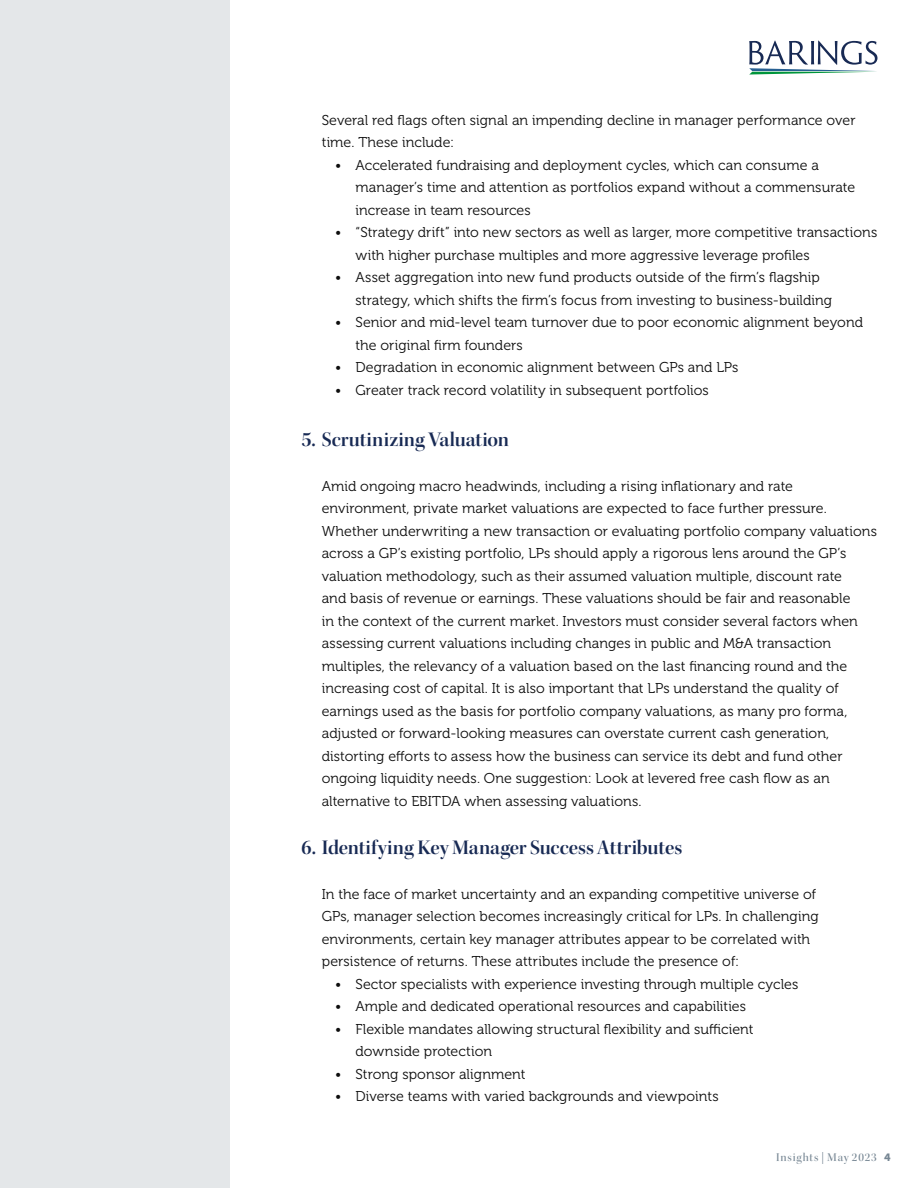
<style>
.page{position:relative;width:918px;height:1188px;background:#fff}
.page>*{position:absolute;margin:0;border:0;box-sizing:border-box;transform-origin:0 0}
.t1{font:21px "Kepler Std Semibold Disp";color:#182a54}
.t2{font:14.25px/22.5px "Museo 300";letter-spacing:.005em;color:#0d0d0d}
.t3{font:12px "Kepler Std Medium Disp";letter-spacing:.07em;color:#768693}
.s1{font-family:"Museo Sans 900";font-size:10.5px}
</style>
<div class="page">
<svg style="left:749px;top:40px;width:129px;height:35px"></svg>
<div style="left:0;top:0;width:230px;height:1188px;background:#e4e7e9"></div>
<p class="t2" style="left:322px;top:109px;width:535px">Several red flags often signal an impending decline in manager performance over time. These include:</p>
<p class="t2" style="left:356px;top:154px;width:501px;text-indent:-20px">• Accelerated fundraising and deployment cycles, which can consume a manager’s time and attention as portfolios expand without a commensurate increase in team resources</p>
<p class="t2" style="left:356px;top:221px;width:524px;text-indent:-20px">• “Strategy drift” into new sectors as well as larger, more competitive transactions with higher purchase multiples and more aggressive leverage profiles</p>
<p class="t2" style="left:356px;top:266px;width:478px;text-indent:-20px">• Asset aggregation into new fund products outside of the firm’s flagship strategy, which shifts the firm’s focus from investing to business-building</p>
<p class="t2" style="left:356px;top:311px;width:509px;text-indent:-20px">• Senior and mid-level team turnover due to poor economic alignment beyond the original firm founders</p>
<p class="t2" style="left:335px;top:356px;width:405px">• Degradation in economic alignment between GPs and LPs</p>
<p class="t2" style="left:335px;top:379px;width:375px">• Greater track record volatility in subsequent portfolios</p>
<p class="t1" style="left:302px;top:427px;width:209px">5. Scrutinizing Valuation</p>
<p class="t2" style="left:322px;top:475px;width:557px">Amid ongoing macro headwinds, including a rising inflationary and rate environment, private market valuations are expected to face further pressure.<br>Whether underwriting a new transaction or evaluating portfolio company valuations across a GP’s existing portfolio, LPs should apply a rigorous lens around the GP’s valuation methodology, such as their assumed valuation multiple, discount rate<br>and basis of revenue or earnings. These valuations should be fair and reasonable<br>in the context of the current market. Investors must consider several factors when assessing current valuations including changes in public and M&amp;A transaction multiples, the relevancy of a valuation based on the last financing round and the increasing cost of capital. It is also important that LPs understand the quality of earnings used as the basis for portfolio company valuations, as many pro forma, adjusted or forward-looking measures can overstate current cash generation, distorting efforts to assess how the business can service its debt and fund other ongoing liquidity needs. One suggestion: Look at levered free cash flow as an alternative to EBITDA when assessing valuations.</p>
<p class="t1" style="left:302px;top:835px;width:382px">6. Identifying Key Manager Success Attributes</p>
<p class="t2" style="left:322px;top:883px;width:499px">In the face of market uncertainty and an expanding competitive universe of GPs, manager selection becomes increasingly critical for LPs. In challenging environments, certain key manager attributes appear to be correlated with persistence of returns. These attributes include the presence of:</p>
<p class="t2" style="left:335px;top:973px;width:465px">• Sector specialists with experience investing through multiple cycles</p>
<p class="t2" style="left:335px;top:995px;width:412px">• Ample and dedicated operational resources and capabilities</p>
<p class="t2" style="left:356px;top:1018px;width:400px;text-indent:-20px">• Flexible mandates allowing structural flexibility and sufficient downside protection</p>
<p class="t2" style="left:335px;top:1063px;width:192px">• Strong sponsor alignment</p>
<p class="t2" style="left:335px;top:1085px;width:385px">• Diverse teams with varied backgrounds and viewpoints</p>
<p class="t3" style="left:776px;top:1150px;width:116px">Insights | May 2023 <span class="s1">4</span></p>
</div>
